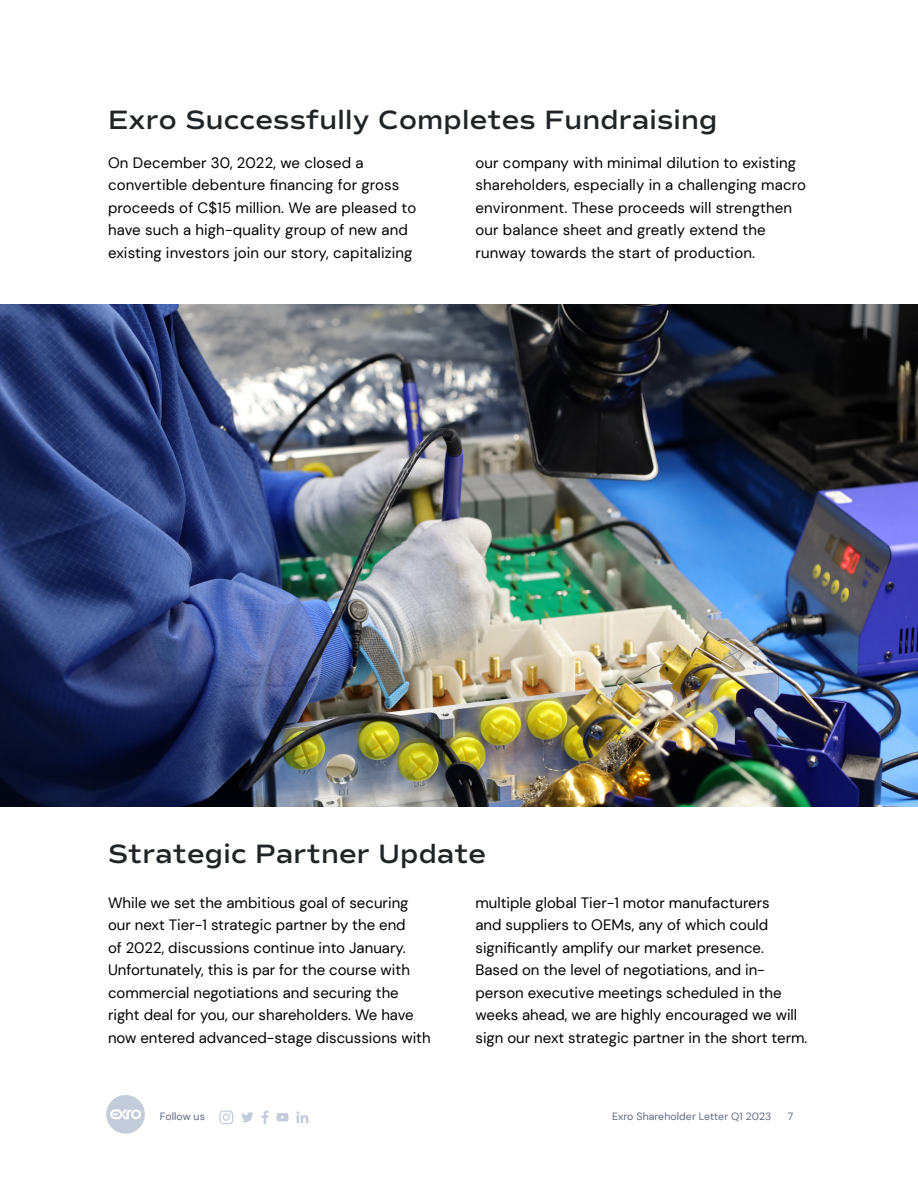
<style>
.page{position:relative;width:918px;height:1188px;background:#fff}
.page>*{position:absolute;margin:0;border:0;box-sizing:border-box;transform-origin:0 0}
.t1{font:600 27px "Commuters Sans";letter-spacing:.01em;color:#212426}
.t2{font:15px/22.5px "DM Sans";color:#000}
.t3{font:10.5px "DM Sans";letter-spacing:.01em;color:#5e6982}
</style>
<div class="page">
<div style="left:106px;top:1095px;width:39px;height:39px;background:#c3ccdb;border-radius:50%"></div>
<svg style="left:110px;top:1109px;width:31px;height:11px"></svg>
<svg style="left:262px;top:1110px;width:7px;height:14px"></svg>
<svg style="left:277px;top:1113px;width:12px;height:9px"></svg>
<svg style="left:296px;top:1111px;width:12px;height:12px"></svg>
<svg style="left:219px;top:1110px;width:14px;height:14px"></svg>
<svg style="left:241px;top:1112px;width:12px;height:10px"></svg>
<img style="left:0;top:304px;width:918px;height:502px">
<h1 class="t1" style="left:108px;top:103px;width:611px">Exro Successfully Completes Fundraising</h1>
<p class="t2" style="left:108px;top:151px;width:310px">On December 30, 2022, we closed a convertible debenture financing for gross proceeds of C$15 million. We are pleased to have such a high-quality group of new and existing investors join our story, capitalizing</p>
<p class="t2" style="left:476px;top:151px;width:332px">our company with minimal dilution to existing shareholders, especially in a challenging macro environment. These proceeds will strengthen our balance sheet and greatly extend the runway towards the start of production.</p>
<h1 class="t1" style="left:108px;top:837px;width:380px">Strategic Partner Update</h1>
<p class="t2" style="left:108px;top:891px;width:324px">While we set the ambitious goal of securing our next Tier-1 strategic partner by the end<br>of 2022, discussions continue into January.<br>Unfortunately, this is par for the course with commercial negotiations and securing the right deal for you, our shareholders. We have now entered advanced-stage discussions with</p>
<p class="t2" style="left:476px;top:891px;width:334px">multiple global Tier-1 motor manufacturers<br>and suppliers to OEMs, any of which could significantly amplify our market presence.<br>Based on the level of negotiations, and in&shy;person executive meetings scheduled in the weeks ahead, we are highly encouraged we will sign our next strategic partner in the short term.</p>
<p class="t3" style="left:160px;top:1109px;width:47px">Follow us</p>
<p class="t3" style="left:612px;top:1109px;width:161px">Exro Shareholder Letter Q1 2023</p>
<p class="t3" style="left:788px;top:1109px;width:7px">7</p>
</div>
